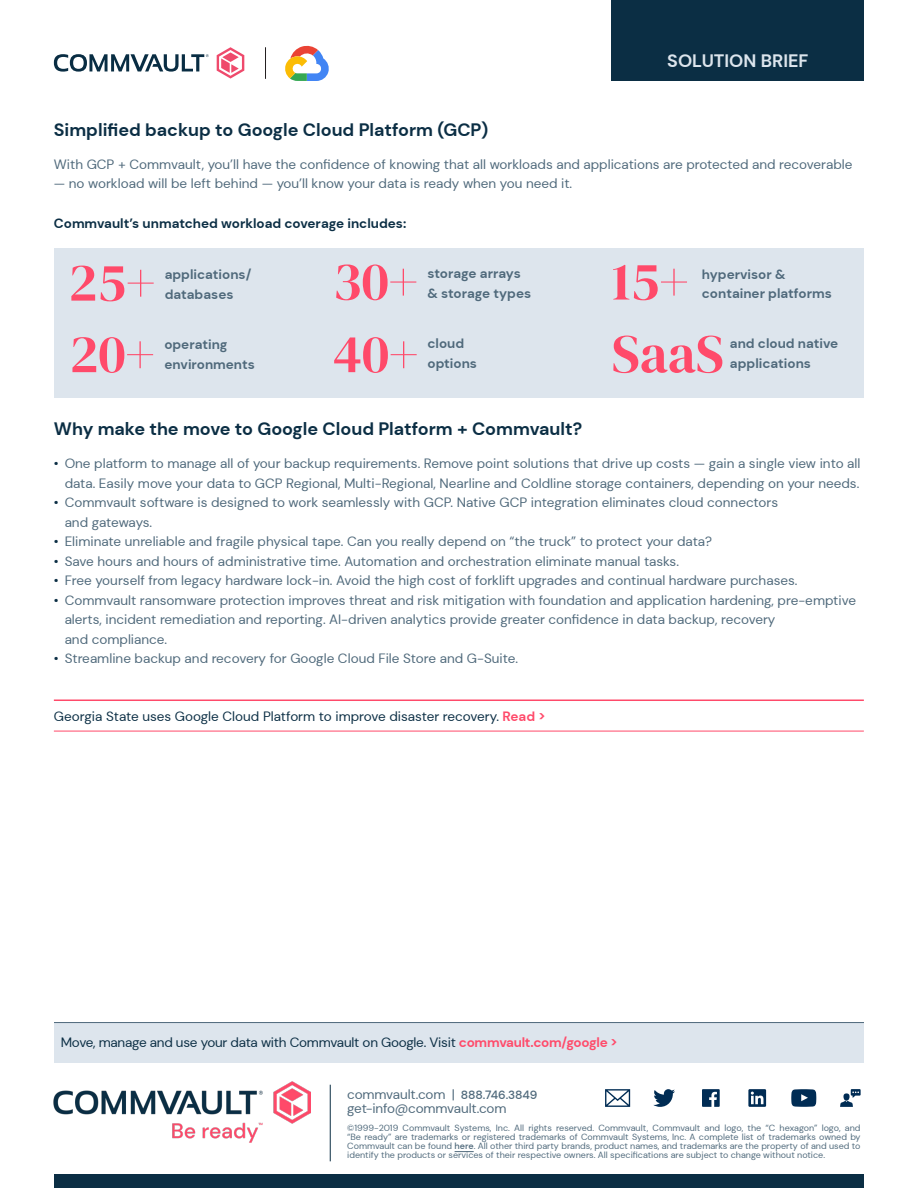
<style>
.page{position:relative;width:918px;height:1188px;background:#fff}
.page>*{position:absolute;margin:0;border:0;box-sizing:border-box;transform-origin:0 0}
.t1{font:54px "DM Serif Display";color:#ff4a6a}
.SubHead_1{font:700 18px "DM Sans";color:#0b2e44}
.t2{font:700 18px "DM Sans";color:#dde5ed}
.Body_Copy{font:13.5px/19.5px "DM Sans";color:#4f697b}
.Chart___Graphic_Titl{font:700 13.5px/19.5px "DM Sans";color:#4f697b}
.CTA_Copy{font:13.5px "DM Sans";letter-spacing:-.02em;color:#0b2e44}
.Nurture_Title{font:13.5px "DM Sans";color:#0b2e44}
.SubHead_2{font:700 13.5px "DM Sans";color:#0b2e44}
.t3{font:9px/9px "DM Sans";color:#4f697b;text-align:justify}
.s1{color:#0b2e44}
.s2{font-weight:700;color:#ff4a6a}
.s3{font-weight:500;font-size:12px}
.s4{font-weight:500}
</style>
<div class="page">
<div style="left:612px;top:0;width:252px;height:81px;background:#0b2e44"></div>
<svg style="left:54px;top:54px;width:155px;height:18px"></svg>
<svg style="left:217px;top:47px;width:27px;height:32px"></svg>
<div style="left:54px;top:1175px;width:810px;height:13px;background:#0b2e44"></div>
<img style="left:54px;top:1081px;width:257px;height:62px">
<hr style="left:330px;top:1085px;width:1px;height:76px;background:#0b2e44">
<svg style="left:455px;top:1151px;width:19px;height:1px"></svg>
<svg style="left:653px;top:1089px;width:22px;height:18px"></svg>
<svg style="left:702px;top:1089px;width:18px;height:18px"></svg>
<svg style="left:605px;top:1089px;width:25px;height:18px"></svg>
<svg style="left:840px;top:1089px;width:21px;height:18px"></svg>
<svg style="left:791px;top:1089px;width:25px;height:18px"></svg>
<svg style="left:748px;top:1089px;width:18px;height:18px"></svg>
<svg style="left:285px;top:46px;width:44px;height:34px"></svg>
<hr style="left:265px;top:47px;width:1px;height:32px;background:#231f20">
<div style="left:54px;top:1022px;width:810px;height:41px;background:#dde5ed"></div>
<hr style="left:54px;top:1022px;width:810px;height:1px;background:#4f697b">
<div style="left:54px;top:248px;width:810px;height:149px;background:#dde5ed"></div>
<hr style="left:54px;top:700px;width:810px;height:1px;background:#ff4a6a">
<hr style="left:54px;top:731px;width:810px;height:1px;background:#ff4a6a">
<h2 class="t2" style="left:667px;top:50px;width:143px">SOLUTION BRIEF</h2>
<p class="SubHead_1" style="left:54px;top:118px;width:436px">Simplified backup to Google Cloud Platform (GCP)</p>
<p class="Body_Copy" style="left:54px;top:154px;width:800px">With GCP + Commvault, you’ll have the confidence of knowing that all workloads and applications are protected and recoverable</p>
<p class="Body_Copy" style="left:54px;top:174px;width:520px">— no workload will be left behind — you’ll know your data is ready when you need it.</p>
<p class="SubHead_2" style="left:54px;top:215px;width:354px">Commvault’s unmatched workload coverage includes:</p>
<p class="t1" style="left:333px;top:250px;width:87px">30+</p>
<p class="t1" style="left:612px;top:250px;width:78px">15+</p>
<p class="t1" style="left:69px;top:251px;width:88px">25+</p>
<p class="Chart___Graphic_Titl" style="left:165px;top:265px;width:88px">applications/ databases</p>
<p class="Chart___Graphic_Titl" style="left:428px;top:264px;width:105px">storage arrays &amp; storage types</p>
<p class="Chart___Graphic_Titl" style="left:702px;top:264px;width:85px">hypervisor &amp;</p>
<p class="Chart___Graphic_Titl" style="left:702px;top:284px;width:131px">container platforms</p>
<p class="t1" style="left:70px;top:323px;width:87px">20+</p>
<p class="Chart___Graphic_Titl" style="left:164px;top:335px;width:92px">operating environments</p>
<p class="t1" style="left:333px;top:323px;width:87px">40+</p>
<p class="Chart___Graphic_Titl" style="left:428px;top:334px;width:51px">cloud options</p>
<p class="t1" style="left:612px;top:323px;width:114px">SaaS</p>
<p class="Chart___Graphic_Titl" style="left:730px;top:334px;width:110px">and cloud native applications</p>
<p class="SubHead_1" style="left:54px;top:418px;width:530px">Why make the move to Google Cloud Platform + Commvault?</p>
<p class="Body_Copy" style="left:54px;top:454px;width:808px;text-align:right"><span class="s1">•</span> One platform to manage all of your backup requirements. Remove point solutions that drive up costs — gain a single view into all data. Easily move your data to GCP Regional, Multi-Regional, Nearline and Coldline storage containers, depending on your needs.</p>
<p class="Body_Copy" style="left:65px;top:493px;width:715px;text-indent:-11px"><span class="s1">•</span> Commvault software is designed to work seamlessly with GCP. Native GCP integration eliminates cloud connectors and gateways.</p>
<p class="Body_Copy" style="left:54px;top:532px;width:660px"><span class="s1">•</span> Eliminate unreliable and fragile physical tape. Can you really depend on “the truck” to protect your data?</p>
<p class="Body_Copy" style="left:54px;top:551px;width:627px"><span class="s1">•</span> Save hours and hours of administrative time. Automation and orchestration eliminate manual tasks.</p>
<p class="Body_Copy" style="left:54px;top:571px;width:745px"><span class="s1">•</span> Free yourself from legacy hardware lock-in. Avoid the high cost of forklift upgrades and continual hardware purchases.</p>
<p class="Body_Copy" style="left:65px;top:590px;width:793px;text-indent:-11px"><span class="s1">•</span> Commvault ransomware protection improves threat and risk mitigation with foundation and application hardening, pre-emptive alerts, incident remediation and reporting. AI-driven analytics provide greater confidence in data backup, recovery<br>and compliance.</p>
<p class="Body_Copy" style="left:54px;top:649px;width:466px"><span class="s1">•</span> Streamline backup and recovery for Google Cloud File Store and G-Suite.</p>
<p class="Nurture_Title" style="left:54px;top:708px;width:493px">Georgia State uses Google Cloud Platform to improve disaster recovery. <span class="s2">Read &gt;</span></p>
<p class="CTA_Copy" style="left:61px;top:1033px;width:558px">Move, manage and use your data with Commvault on Google. Visit <span class="s2">commvault.com/google &gt;</span></p>
<p class="Body_Copy" style="left:347px;top:1088px;width:192px;line-height:13.5px">commvault.com | <span class="s3">888.746.3849 </span>get-info@commvault.com</p>
<p class="t3" style="left:347px;top:1123px;width:515px">©1999-2019 Commvault Systems, Inc. All rights reserved. Commvault, Commvault and logo, the “C hexagon” logo, and “Be ready” are trademarks or registered trademarks of Commvault Systems, Inc. A complete list of trademarks owned by Commvault can be found <span class="s4">here</span>. All other third party brands, product names, and trademarks are the property of and used to identify the products or services of their respective owners. All specifications are subject to change without notice.</p>
</div>
